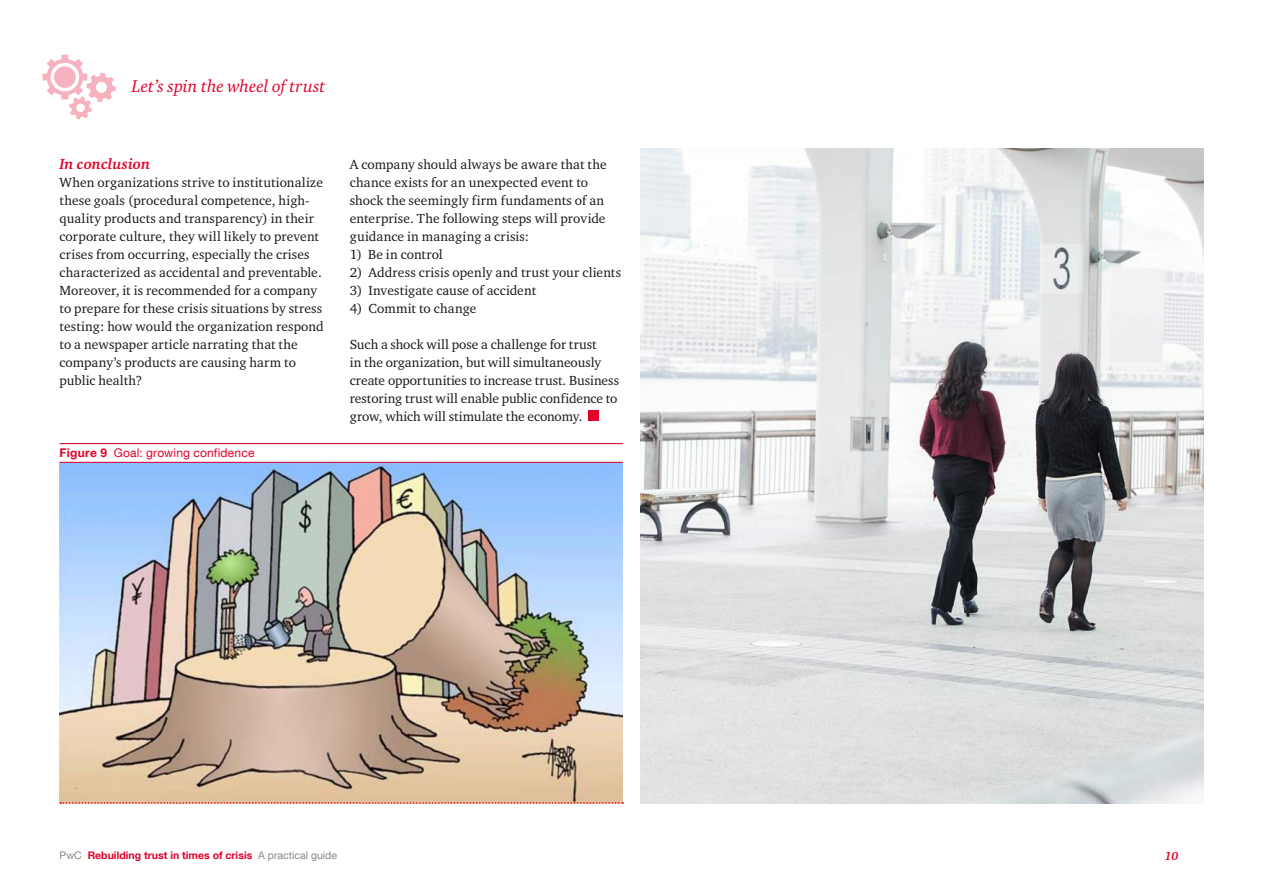
<style>
.page{position:relative;width:1263px;height:893px;background:#fff}
.page>*{position:absolute;margin:0;border:0;box-sizing:border-box;transform-origin:0 0}
.t1{font:italic 17.4px "Charter ITC Std";color:#e2002b}
.t2{font:italic 700 15px "Charter ITC Std";letter-spacing:.005em;color:#e2002b}
.t3{font:13.5px/18px "Charter ITC Std";letter-spacing:.01em;color:#1a171c}
.t4{font:12px "Helvetica Neue LT Com";letter-spacing:.015em;color:#e2002b}
.t5{font:italic 700 12px "Charter ITC Std";color:#e2002b}
.t6{font:700 10.5px "Helvetica Neue LT Com";color:#e2002b}
.s1{font-weight:700}
.s2{font-weight:400;color:#87888a}
</style>
<div class="page">
<svg style="left:43px;top:55px;width:73px;height:64px"></svg>
<img style="left:60px;top:463px;width:563px;height:339px">
<hr style="left:60px;top:443px;width:563px;height:1px;background:#e2002b">
<hr style="left:60px;top:462px;width:563px;height:1px;background:#e2002b">
<svg style="left:60px;top:802px;width:563px;height:2px"></svg>
<div style="left:588px;top:410px;width:11px;height:11px;background:#e2002b"></div>
<img style="left:640px;top:149px;width:563px;height:655px">
<p class="t1" style="left:132px;top:75px;width:195px">Let’s spin the wheel of trust</p>
<p class="t2" style="left:60px;top:154px;width:92px">In conclusion</p>
<p class="t3" style="left:60px;top:173px;width:266px">When organizations strive to institutionalize these goals (procedural competence, high&shy;quality products and transparency) in their corporate culture, they will likely to prevent crises from occurring, especially the crises characterized as accidental and preventable.<br>Moreover, it is recommended for a company to prepare for these crisis situations by stress testing: how would the organization respond to a newspaper article narrating that the company’s products are causing harm to public health?</p>
<p class="t4" style="left:60px;top:445px;width:196px"><span class="s1">Figure 9</span> Goal: growing confidence</p>
<p class="t3" style="left:350px;top:155px;width:258px">A company should always be aware that the chance exists for an unexpected event to shock the seemingly firm fundaments of an enterprise. The following steps will provide guidance in managing a crisis:</p>
<p class="t3" style="left:350px;top:245px;width:95px">1) Be in control</p>
<p class="t3" style="left:350px;top:263px;width:273px">2) Address crisis openly and trust your clients</p>
<p class="t3" style="left:350px;top:281px;width:188px">3) Investigate cause of accident</p>
<p class="t3" style="left:350px;top:299px;width:128px">4) Commit to change</p>
<p class="t3" style="left:350px;top:335px;width:271px">Such a shock will pose a challenge for trust<br>in the organization, but will simultaneously create opportunities to increase trust. Business restoring trust will enable public confidence to grow, which will stimulate the economy.</p>
<p class="t6" style="left:60px;top:849px;width:279px"><span class="s2">PwC</span> Rebuilding trust in times of crisis <span class="s2">A practical guide</span></p>
<p class="t5" style="left:1164px;top:848px;width:16px">10</p>
</div>
